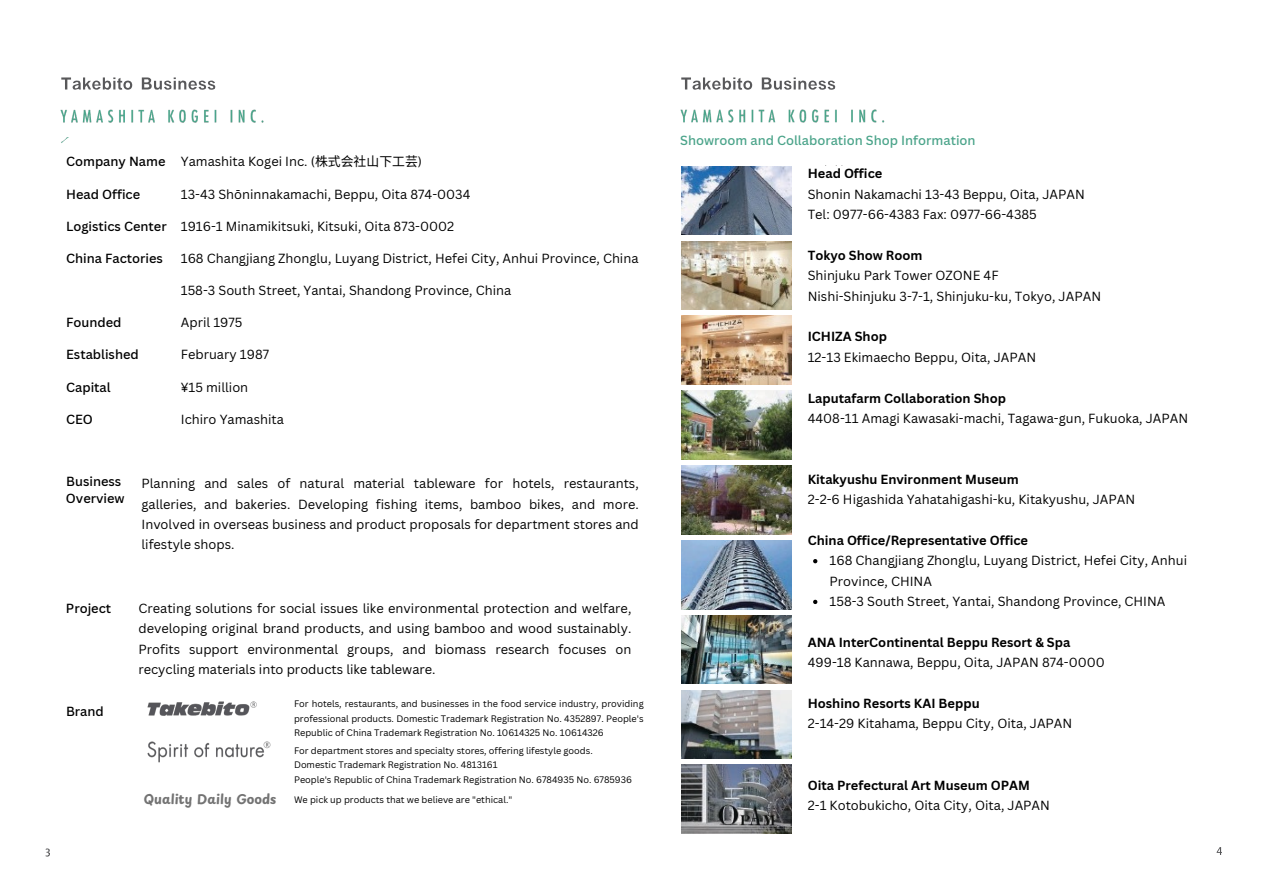
<style>
.page{position:relative;width:1263px;height:894px;background:#fff}
.page>*{position:absolute;margin:0;border:0;box-sizing:border-box;transform-origin:0 0}
.t1{font:12.9px/20.4px "Canva Sans";color:#000}
.t2{font:500 12.9px/17.1px "Canva Sans";color:#000}
.t3{font:500 12.9px "Canva Sans";color:#4ba48a}
.t4{font:700 12.9px "Canva Sans";color:#000}
.t5{font:700 12.9px "Playpen Sans";color:#737373}
.t6{font:9.15px/14.5px "Canva Sans";color:#000;text-align:justify}
.s1{font-family:"Noto Sans CJ Ksc"}
.s2{font-weight:700}
</style>
<div class="page">
<svg style="left:46px;top:848px;width:4px;height:8px"></svg>
<svg style="left:61px;top:77px;width:71px;height:13px"></svg>
<svg style="left:142px;top:77px;width:73px;height:13px"></svg>
<img style="left:60px;top:109px;width:204px;height:14px">
<img style="left:147px;top:701px;width:124px;height:62px">
<svg style="left:681px;top:77px;width:71px;height:13px"></svg>
<svg style="left:762px;top:77px;width:73px;height:13px"></svg>
<img style="left:680px;top:109px;width:205px;height:14px">
<svg style="left:1217px;top:847px;width:5px;height:7px"></svg>
<img style="left:681px;top:241px;width:110px;height:69px">
<img style="left:681px;top:465px;width:110px;height:69px">
<img style="left:681px;top:390px;width:110px;height:69px">
<img style="left:681px;top:316px;width:110px;height:68px">
<img style="left:681px;top:166px;width:110px;height:69px">
<img style="left:681px;top:615px;width:110px;height:68px">
<img style="left:681px;top:690px;width:110px;height:68px">
<img style="left:681px;top:764px;width:110px;height:69px">
<img style="left:681px;top:540px;width:110px;height:69px">
<div style="left:60px;top:724px;width:301px;height:15px;background:#fff"></div>
<svg style="left:813px;top:559px;width:4px;height:4px"></svg>
<svg style="left:813px;top:599px;width:4px;height:5px"></svg>
<p class="t2" style="left:66px;top:153px;width:101px">Company Name</p>
<p class="t2" style="left:66px;top:185px;width:76px">Head Office</p>
<p class="t2" style="left:66px;top:217px;width:102px">Logistics Center</p>
<p class="t2" style="left:66px;top:249px;width:98px">China Factories</p>
<p class="t2" style="left:66px;top:313px;width:57px">Founded</p>
<p class="t2" style="left:66px;top:346px;width:74px">Established</p>
<p class="t2" style="left:66px;top:378px;width:46px">Capital</p>
<p class="t2" style="left:66px;top:410px;width:28px">CEO</p>
<h2 class="t1" style="left:181px;top:151px;width:243px">Yamashita Kogei Inc. (<span class="s1">株式会社山下工芸</span>)</h2>
<h2 class="t1" style="left:181px;top:183px;width:291px">13-43 Shōninnakamachi, Beppu, Oita 874-0034</h2>
<h2 class="t1" style="left:181px;top:215px;width:275px">1916-1 Minamikitsuki, Kitsuki, Oita 873-0002</h2>
<h2 class="t1" style="left:181px;top:248px;width:459px">168 Changjiang Zhonglu, Luyang District, Hefei City, Anhui Province, China</h2>
<h2 class="t1" style="left:181px;top:280px;width:332px">158-3 South Street, Yantai, Shandong Province, China</h2>
<h2 class="t1" style="left:181px;top:312px;width:63px">April 1975</h2>
<h2 class="t1" style="left:181px;top:344px;width:90px">February 1987</h2>
<h2 class="t1" style="left:181px;top:376px;width:69px">¥15 million</h2>
<h2 class="t1" style="left:181px;top:408px;width:105px">Ichiro Yamashita</h2>
<h2 class="t2" style="left:66px;top:472px;width:60px">Business<br>Overview</h2>
<h2 class="t1" style="left:141px;top:473px;width:499px;text-align:justify">Planning and sales of natural material tableware for hotels, restaurants, galleries, and bakeries. Developing fishing items, bamboo bikes, and more.<br>Involved in overseas business and product proposals for department stores and lifestyle shops.</h2>
<h2 class="t2" style="left:66px;top:599px;width:47px">Project</h2>
<h2 class="t1" style="left:138px;top:597px;width:494px;text-align:justify">Creating solutions for social issues like environmental protection and welfare, developing original brand products, and using bamboo and wood sustainably.<br>Profits support environmental groups, and biomass research focuses on recycling materials into products like tableware.</h2>
<h1 class="t2" style="left:66px;top:702px;width:39px">Brand</h1>
<p class="t6" style="left:294px;top:696px;width:351px">For hotels, restaurants, and businesses in the food service industry, providing professional products. Domestic Trademark Registration No. 4352897. People's Republic of China Trademark Registration No. 10614325 No. 10614326</p>
<p class="t6" style="left:294px;top:742px;width:300px">For department stores and specialty stores, offering lifestyle goods.</p>
<h2 class="t6" style="left:294px;top:757px;width:205px">Domestic Trademark Registration No. 4813161</h2>
<h2 class="t6" style="left:294px;top:771px;width:339px">People's Republic of China Trademark Registration No. 6784935 No. 6785936</h2>
<h2 class="t5" style="left:144px;top:788px;width:134px">Quality Daily Goods</h2>
<p class="t6" style="left:294px;top:791px;width:220px">We pick up products that we believe are "ethical."</p>
<p class="t3" style="left:680px;top:131px;width:297px">Showroom and Collaboration Shop Information</p>
<p class="t1" style="left:808px;top:163px;width:279px"><span class="s2">Head Office<br></span>Shonin Nakamachi 13-43 Beppu, Oita, JAPAN<br>Tel: 0977-66-4383 Fax: 0977-66-4385</p>
<p class="t1" style="left:808px;top:245px;width:295px"><span class="s2">Tokyo Show Room<br></span>Shinjuku Park Tower OZONE 4F<br>Nishi-Shinjuku 3-7-1, Shinjuku-ku, Tokyo, JAPAN</p>
<p class="t1" style="left:808px;top:326px;width:230px"><span class="s2">ICHIZA Shop<br></span>12-13 Ekimaecho Beppu, Oita, JAPAN</p>
<p class="t1" style="left:808px;top:387px;width:382px"><span class="s2">Laputafarm Collaboration Shop<br></span>4408-11 Amagi Kawasaki-machi, Tagawa-gun, Fukuoka, JAPAN</p>
<p class="t1" style="left:808px;top:468px;width:329px"><span class="s2">Kitakyushu Environment Museum<br></span>2-2-6 Higashida Yahatahigashi-ku, Kitakyushu, JAPAN</p>
<p class="t4" style="left:808px;top:531px;width:222px">China Office/Representative Office</p>
<p class="t1" style="left:830px;top:550px;width:359px">168 Changjiang Zhonglu, Luyang District, Hefei City, Anhui<br>Province, CHINA</p>
<p class="t1" style="left:830px;top:590px;width:337px">158-3 South Street, Yantai, Shandong Province, CHINA</p>
<p class="t1" style="left:808px;top:631px;width:299px"><span class="s2">ANA InterContinental Beppu Resort &amp; Spa<br></span>499-18 Kannawa, Beppu, Oita, JAPAN 874-0000</p>
<p class="t1" style="left:808px;top:692px;width:266px"><span class="s2">Hoshino Resorts KAI Beppu<br></span>2-14-29 Kitahama, Beppu City, Oita, JAPAN</p>
<p class="t1" style="left:808px;top:774px;width:244px"><span class="s2">Oita Prefectural Art Museum OPAM<br></span>2-1 Kotobukicho, Oita City, Oita, JAPAN</p>
</div>
